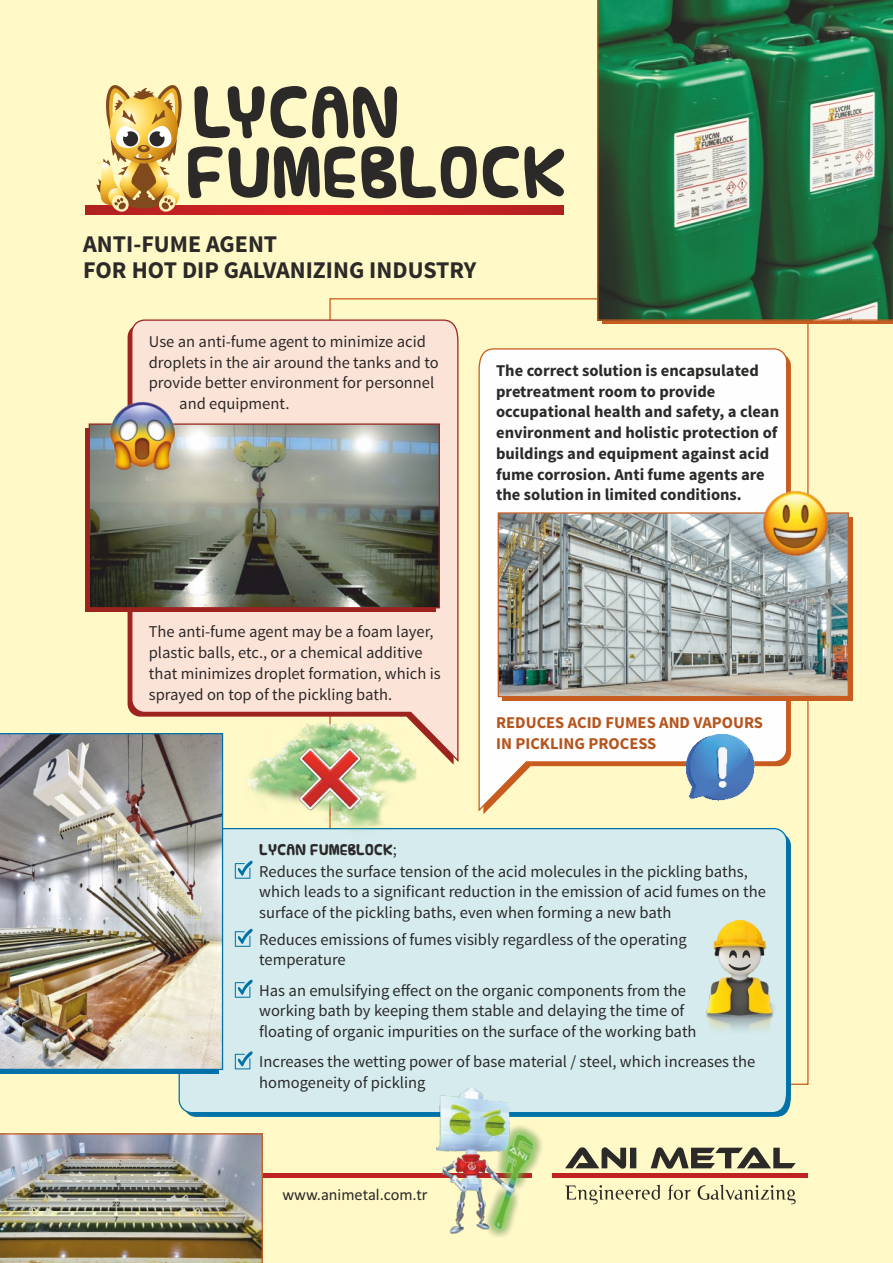
<style>
.page{position:relative;width:893px;height:1263px;background:#fff9c7}
.page>*{position:absolute;margin:0;border:0;box-sizing:border-box;transform-origin:0 0}
.t1{font:700 24px/25.7px "Source Sans Pro";color:#2b2a29}
.t2{font:16.5px/20.7px "Source Sans Pro";color:#2b2a29}
.t3{font:700 16.5px/20.7px "Source Sans Pro";color:#2b2a29}
.t4{font:700 16.5px/20.7px "Source Sans Pro";color:#b5551d}
.t5{font:16.5px "Calibri";color:#2b2a29}
.t6{font:11.25px "Vanilla";color:#2b2a29}
.s1{font-family:"Source Sans Pro";font-size:16.5px}
</style>
<div class="page">
<div style="left:85px;top:1173px;width:446px;height:5px;background:#c02222"></div>
<svg style="left:565px;top:1185px;width:231px;height:19px"></svg>
<div style="left:553px;top:1173px;width:255px;height:5px;background:#c02222"></div>
<svg style="left:565px;top:1147px;width:231px;height:22px"></svg>
<div style="left:131px;top:319px;width:328px;height:444px;background:#fce3d7"></div>
<svg style="left:478px;top:348px;width:310px;height:465px;fill:#fefefe"></svg>
<div style="left:178px;top:827px;width:610px;height:287px;background:#d5ebee"></div>
<img style="left:0;top:1133px;width:263px;height:130px">
<img style="left:436px;top:1088px;width:106px;height:149px">
<svg style="left:597px;top:0;width:296px;height:321px"></svg>
<div style="left:85px;top:206px;width:479px;height:8px;background:#af2220"></div>
<svg style="left:96px;top:85px;width:468px;height:128px"></svg>
<div style="left:85px;top:428px;width:350px;height:184px;background:#9d231f"></div>
<div style="left:502px;top:517px;width:350px;height:184px;background:#c85c1e"></div>
<img style="left:91px;top:425px;width:347px;height:181px">
<div style="left:89px;top:423px;width:351px;height:185px;border:1px solid #9d231f"></div>
<img style="left:500px;top:514px;width:347px;height:181px">
<div style="left:498px;top:512px;width:351px;height:185px;border:1px solid #c85c1e"></div>
<img style="left:687px;top:734px;width:68px;height:66px">
<img style="left:763px;top:492px;width:64px;height:64px">
<img style="left:111px;top:403px;width:63px;height:67px">
<svg style="left:235px;top:872px;width:18px;height:7px"></svg>
<svg style="left:235px;top:928px;width:18px;height:19px"></svg>
<svg style="left:235px;top:979px;width:18px;height:19px"></svg>
<svg style="left:235px;top:1050px;width:18px;height:19px"></svg>
<img style="left:706px;top:921px;width:72px;height:112px">
<svg style="left:729px;top:950px;width:22px;height:21px"></svg>
<img style="left:0;top:733px;width:223px;height:337px">
<img style="left:228px;top:691px;width:205px;height:181px">
<img style="left:298px;top:747px;width:65px;height:64px">
<h1 class="t1" style="left:83px;top:233px;width:395px">ANTI-FUME AGENT<br>FOR HOT DIP GALVANIZING INDUSTRY</h1>
<p class="t2" style="left:149px;top:332px;width:279px">Use an anti-fume agent to minimize acid</p>
<p class="t2" style="left:149px;top:353px;width:291px">droplets in the air around the tanks and to</p>
<p class="t2" style="left:149px;top:374px;width:287px">provide better environment for personnel</p>
<p class="t2" style="left:179px;top:395px;width:112px">and equipment.</p>
<p class="t3" style="left:496px;top:361px;width:285px">The correct solution is encapsulated pretreatment room to provide occupational health and safety, a clean environment and holistic protection of buildings and equipment against acid fume corrosion. Anti fume agents are the solution in limited conditions.</p>
<p class="t2" style="left:149px;top:623px;width:293px">The anti-fume agent may be a foam layer, plastic balls, etc., or a chemical additive that minimizes droplet formation, which is sprayed on top of the pickling bath.</p>
<p class="t4" style="left:496px;top:714px;width:268px">REDUCES ACID FUMES AND VAPOURS<br>IN PICKLING PROCESS</p>
<p class="t6" style="left:259px;top:844px;width:139px">LYCAN FUMEBLOCK<span class="s1">;</span></p>
<p class="t2" style="left:259px;top:862px;width:508px">Reduces the surface tension of the acid molecules in the pickling baths, which leads to a significant reduction in the emission of acid fumes on the surface of the pickling baths, even when forming a new bath</p>
<p class="t2" style="left:259px;top:930px;width:429px">Reduces emissions of fumes visibly regardless of the operating temperature</p>
<p class="t2" style="left:259px;top:981px;width:439px">Has an emulsifying effect on the organic components from the working bath by keeping them stable and delaying the time of floating of organic impurities on the surface of the working bath</p>
<p class="t2" style="left:259px;top:1053px;width:498px">Increases the wetting power of base material / steel, which increases the homogeneity of pickling</p>
<p class="t5" style="left:282px;top:1187px;width:147px">www.animetal.com.tr</p>
</div>
